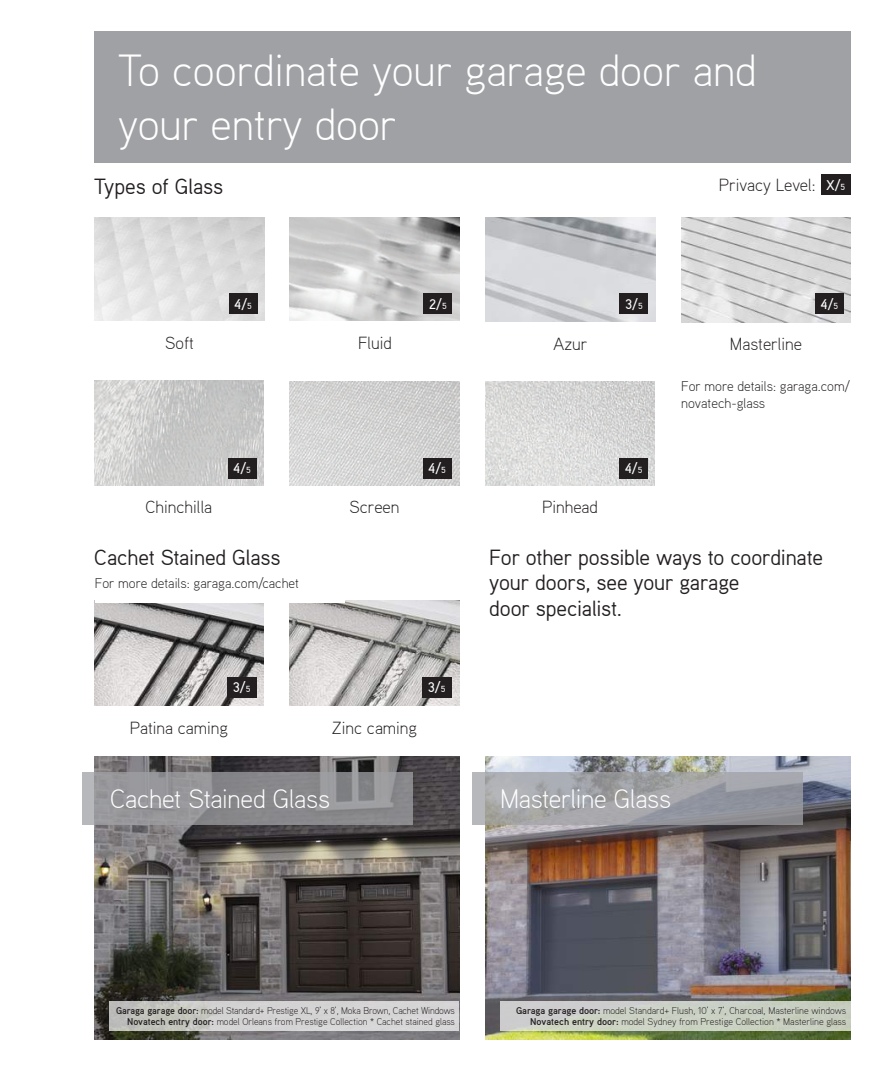
<style>
.page{position:relative;width:882px;height:1071px;background:#fff}
.page>*{position:absolute;margin:0;border:0;box-sizing:border-box;transform-origin:0 0}
.t1{font:300 44.8px/53.2px "Aaux";color:#fff}
.t2{font:300 26.6px "Aaux";letter-spacing:-.01em;color:#fff}
.t3{font:21.88px/25.2px "Aaux";letter-spacing:-.005em;color:#231f20}
.t4{font:300 17.5px "Aaux";color:#231f20}
.t5{font:300 14px/16.8px "Aaux";color:#231f20}
.t6{font:500 14px "Aaux";color:#fff}
.t7{font:300 9.8px/11.2px "Aaux";color:#231f20;text-align:right}
.s1{font-size:8.75px}
.s2{font-weight:700}
</style>
<div class="page">
<div style="left:94px;top:32px;width:757px;height:131px;background:#a0a1a5"></div>
<img style="left:485px;top:756px;width:365px;height:284px">
<img style="left:94px;top:756px;width:365px;height:284px">
<svg style="left:82px;top:772px;width:330px;height:53px;background:#909093"></svg>
<svg style="left:472px;top:772px;width:330px;height:53px;background:#9fa0a5"></svg>
<div style="left:109px;top:1001px;width:350px;height:30px;background:linear-gradient(to right,#c3c3be,#dddcde)"></div>
<div style="left:500px;top:1001px;width:351px;height:30px;background:#cbd0c4"></div>
<img style="left:94px;top:601px;width:170px;height:105px">
<img style="left:290px;top:601px;width:169px;height:105px">
<div style="left:821px;top:175px;width:30px;height:20px;background:#231f20"></div>
<div style="left:95px;top:579px;width:250px;height:23px;background:#fff"></div>
<img style="left:290px;top:217px;width:170px;height:104px">
<img style="left:94px;top:217px;width:171px;height:104px">
<img style="left:486px;top:217px;width:169px;height:105px">
<img style="left:681px;top:217px;width:170px;height:105px">
<img style="left:485px;top:381px;width:170px;height:104px">
<img style="left:290px;top:381px;width:169px;height:104px">
<img style="left:94px;top:380px;width:170px;height:105px">
<div style="left:423px;top:458px;width:29px;height:21px;background:#231f20"></div>
<div style="left:620px;top:294px;width:28px;height:20px;background:#231f20"></div>
<div style="left:619px;top:458px;width:29px;height:21px;background:#231f20"></div>
<div style="left:815px;top:294px;width:29px;height:20px;background:#231f20"></div>
<div style="left:228px;top:458px;width:28px;height:21px;background:#231f20"></div>
<div style="left:423px;top:294px;width:29px;height:20px;background:#231f20"></div>
<div style="left:229px;top:294px;width:29px;height:20px;background:#231f20"></div>
<div style="left:227px;top:677px;width:29px;height:21px;background:#231f20"></div>
<div style="left:422px;top:677px;width:30px;height:21px;background:#231f20"></div>
<h1 class="t1" style="left:118px;top:43px;width:640px">To coordinate your garage door and your entry door</h1>
<h3 class="t3" style="left:94px;top:173px;width:131px">Types of Glass</h3>
<h3 class="t4" style="left:719px;top:174px;width:98px">Privacy Level:</h3>
<h3 class="t6" style="left:826px;top:176px;width:21px">X/<span class="s1">5</span></h3>
<h3 class="t6" style="left:234px;top:295px;width:19px">4/<span class="s1">5</span></h3>
<h3 class="t6" style="left:429px;top:295px;width:19px">2/<span class="s1">5</span></h3>
<h3 class="t6" style="left:625px;top:295px;width:19px">3/<span class="s1">5</span></h3>
<h3 class="t4" style="left:165px;top:332px;width:30px">Soft</h3>
<h3 class="t4" style="left:730px;top:333px;width:74px">Masterline</h3>
<h3 class="t4" style="left:358px;top:332px;width:35px">Fluid</h3>
<h3 class="t4" style="left:553px;top:333px;width:36px">Azur</h3>
<h3 class="t6" style="left:821px;top:295px;width:19px">4/<span class="s1">5</span></h3>
<h3 class="t4" style="left:146px;top:496px;width:68px">Chinchilla</h3>
<h3 class="t6" style="left:233px;top:460px;width:19px">4/<span class="s1">5</span></h3>
<h3 class="t3" style="left:94px;top:544px;width:188px">Cachet Stained Glass</h3>
<h3 class="t5" style="left:95px;top:575px;width:206px">For more details: garaga.com/cachet</h3>
<h3 class="t4" style="left:349px;top:496px;width:52px">Screen</h3>
<h3 class="t6" style="left:428px;top:460px;width:19px">4/<span class="s1">5</span></h3>
<h3 class="t6" style="left:233px;top:679px;width:19px">3/<span class="s1">5</span></h3>
<h3 class="t6" style="left:428px;top:679px;width:19px">3/<span class="s1">5</span></h3>
<h3 class="t4" style="left:130px;top:716px;width:100px">Patina caming</h3>
<h3 class="t4" style="left:332px;top:716px;width:87px">Zinc caming</h3>
<h3 class="t4" style="left:542px;top:496px;width:57px">Pinhead</h3>
<h3 class="t6" style="left:625px;top:460px;width:19px">4/<span class="s1">5</span></h3>
<h3 class="t5" style="left:681px;top:377px;width:170px">For more details: garaga.com/ novatech-glass</h3>
<h3 class="t3" style="left:489px;top:544px;width:335px">For other possible ways to coordinate your doors, see your garage<br>door specialist.</h3>
<h2 class="t2" style="left:110px;top:782px;width:222px">Cachet Stained Glass</h2>
<h2 class="t2" style="left:500px;top:782px;width:173px">Masterline Glass</h2>
<p class="t7" style="left:116px;top:1005px;width:340px"><span class="s2">Garaga garage door:</span> model Standard+ Prestige XL, 9’ x 8’, Moka Brown, Cachet Windows<br><span class="s2">Novatech entry door:</span> model Orleans from Prestige Collection * Cachet stained glass</p>
<p class="t7" style="left:516px;top:1005px;width:332px"><span class="s2">Garaga garage door:</span> model Standard+ Flush, 10’ x 7’, Charcoal, Masterline windows<br><span class="s2">Novatech entry door:</span> model Sydney from Prestige Collection * Masterline glass</p>
</div>
